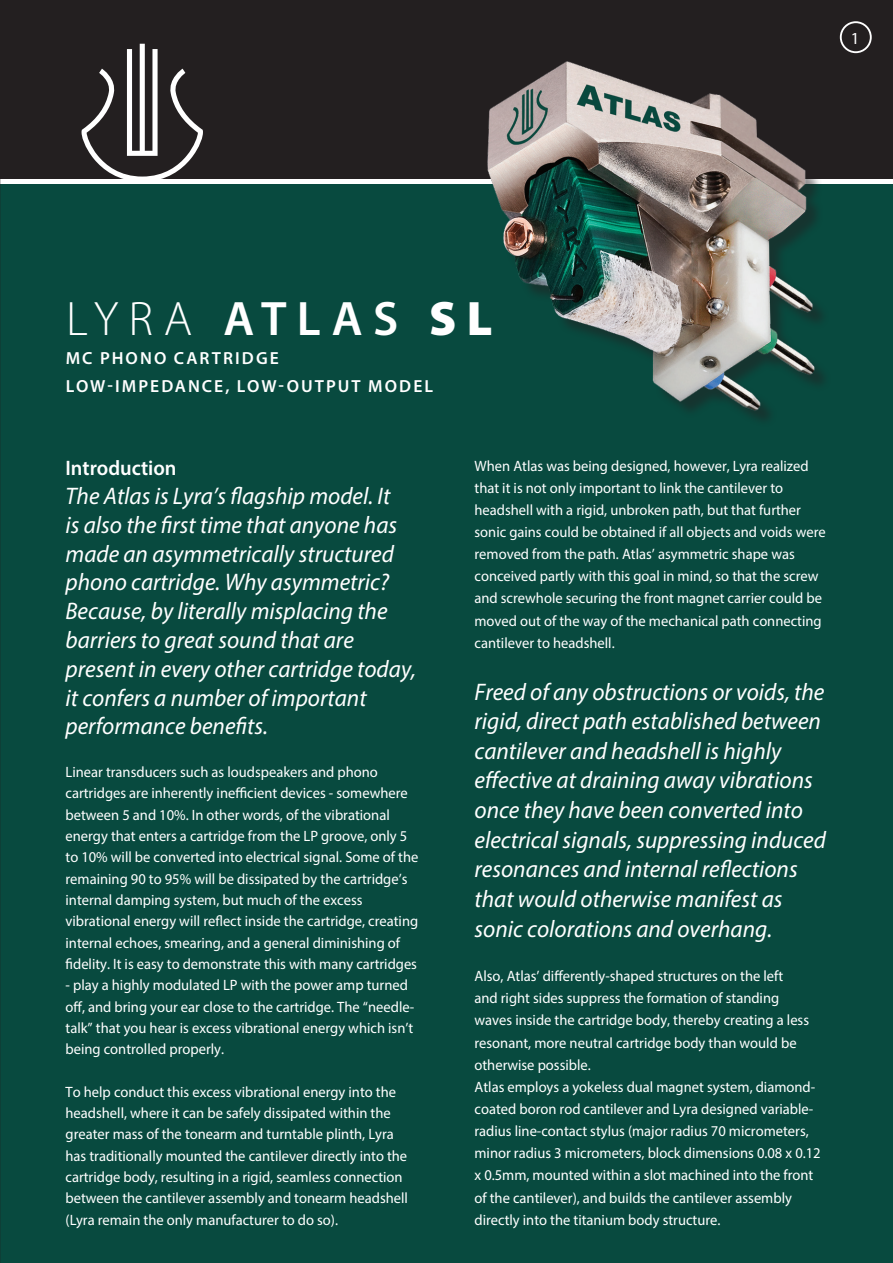
<style>
.page{position:relative;width:893px;height:1263px;background:#fff}
.page>*{position:absolute;margin:0;border:0;box-sizing:border-box;transform-origin:0 0}
.t1{font:600 48.6px "Myriad Pro";letter-spacing:.21em;color:#fff}
.t2{font:italic 24px/28.8px "Myriad Pro";color:#fff}
.t3{font:600 21px "Myriad Pro";color:#fff}
.t4{font:600 17.55px/28.5px "Myriad Pro";letter-spacing:.12em;color:#fff}
.t5{font:16.8px "Myriad Pro";color:#fff}
.t6{font:15px/22.2px "Myriad Pro";color:#fff}
.s1{font-weight:300}
.s2{font-weight:900}
</style>
<div class="page">
<div style="left:0;top:0;width:893px;height:179px;background:#231f20"></div>
<div style="left:0;top:185px;width:893px;height:1078px;background:#084a3f"></div>
<svg style="left:82px;top:44px;width:121px;height:135px"></svg>
<img style="left:423px;top:21px;width:459px;height:399px">
<div style="left:840px;top:21px;width:32px;height:32px;border:2px solid #fff;border-radius:50%"></div>
<p class="t5" style="left:851px;top:28px;width:10px">1</p>
<h1 class="t1" style="left:66px;top:288px;width:428px"><span class="s1">LYRA</span> ATLAS <span class="s2">SL</span></h1>
<p class="t4" style="left:66px;top:343px;width:369px">MC PHONO CARTRIDGE<br>LOW-IMPEDANCE, LOW-OUTPUT MODEL</p>
<h3 class="t3" style="left:66px;top:455px;width:112px">Introduction</h3>
<p class="t2" style="left:66px;top:481px;width:352px">The Atlas is Lyra’s flagship model. It<br>is also the first time that anyone has made an asymmetrically structured phono cartridge. Why asymmetric?<br>Because, by literally misplacing the barriers to great sound that are present in every other cartridge today, it confers a number of important performance benefits.</p>
<p class="t6" style="left:66px;top:761px;width:354px;line-height:21.3px">Linear transducers such as loudspeakers and phono cartridges are inherently inefficient devices - somewhere between 5 and 10%. In other words, of the vibrational energy that enters a cartridge from the LP groove, only 5 to 10% will be converted into electrical signal. Some of the remaining 90 to 95% will be dissipated by the cartridge’s internal damping system, but much of the excess vibrational energy will reflect inside the cartridge, creating internal echoes, smearing, and a general diminishing of fidelity. It is easy to demonstrate this with many cartridges</p>
<p class="t6" style="left:66px;top:974px;width:350px;line-height:21.3px">- play a highly modulated LP with the power amp turned off, and bring your ear close to the cartridge. The “needle&shy;talk” that you hear is excess vibrational energy which isn’t being controlled properly.</p>
<p class="t6" style="left:66px;top:1081px;width:344px;line-height:21.3px">To help conduct this excess vibrational energy into the headshell, where it can be safely dissipated within the greater mass of the tonearm and turntable plinth, Lyra has traditionally mounted the cantilever directly into the cartridge body, resulting in a rigid, seamless connection between the cantilever assembly and tonearm headshell (Lyra remain the only manufacturer to do so).</p>
<p class="t6" style="left:474px;top:454px;width:353px">When Atlas was being designed, however, Lyra realized that it is not only important to link the cantilever to headshell with a rigid, unbroken path, but that further sonic gains could be obtained if all objects and voids were removed from the path. Atlas’ asymmetric shape was conceived partly with this goal in mind, so that the screw and screwhole securing the front magnet carrier could be moved out of the way of the mechanical path connecting cantilever to headshell.</p>
<p class="t2" style="left:474px;top:676px;width:353px;line-height:29.7px">Freed of any obstructions or voids, the rigid, direct path established between cantilever and headshell is highly effective at draining away vibrations once they have been converted into electrical signals, suppressing induced resonances and internal reflections that would otherwise manifest as sonic colorations and overhang.</p>
<p class="t6" style="left:474px;top:965px;width:348px">Also, Atlas’ differently-shaped structures on the left<br>and right sides suppress the formation of standing waves inside the cartridge body, thereby creating a less resonant, more neutral cartridge body than would be otherwise possible.<br>Atlas employs a yokeless dual magnet system, diamond&shy;coated boron rod cantilever and Lyra designed variable&shy;radius line-contact stylus (major radius 70 micrometers, minor radius 3 micrometers, block dimensions 0.08 x 0.12 x 0.5mm, mounted within a slot machined into the front of the cantilever), and builds the cantilever assembly directly into the titanium body structure.</p>
</div>
